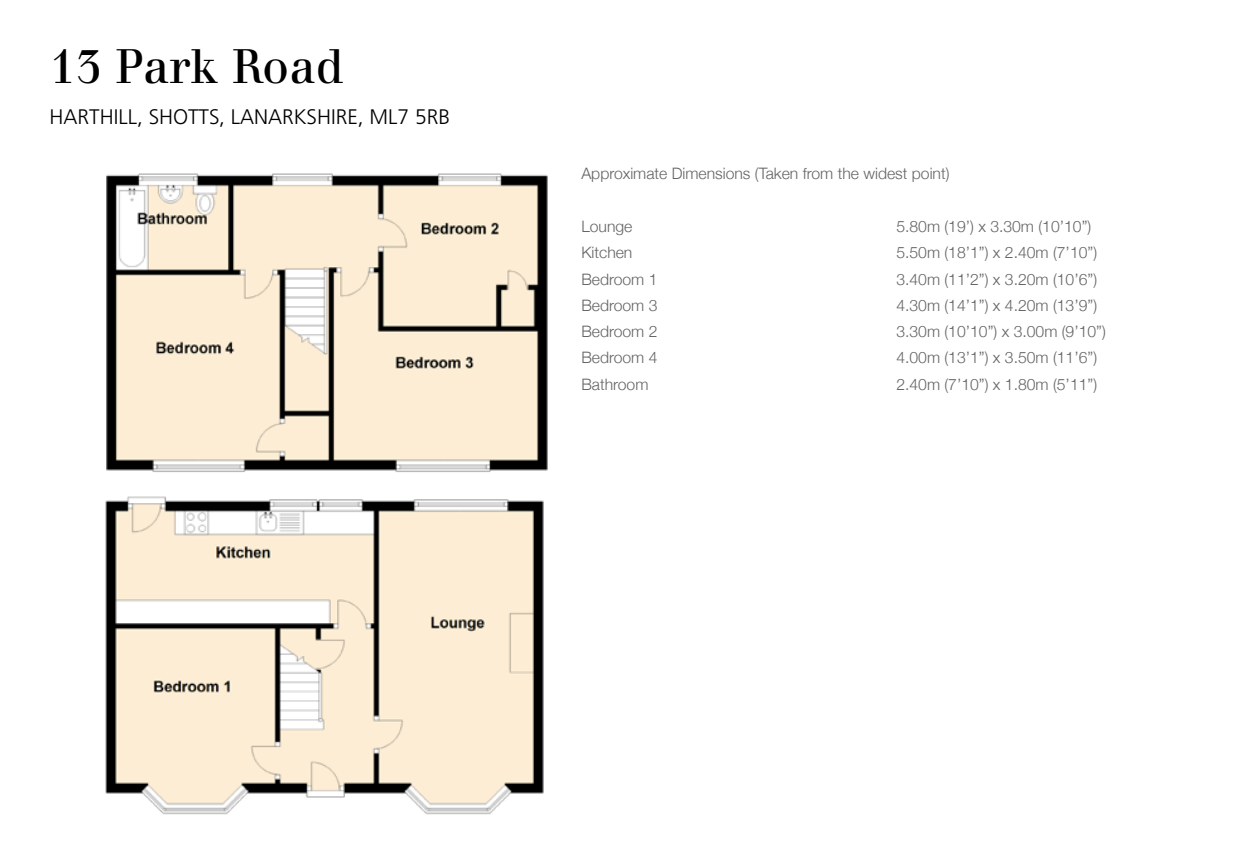
<style>
.page{position:relative;width:1260px;height:864px;background:#fff}
.page>*{position:absolute;margin:0;border:0;box-sizing:border-box;transform-origin:0 0}
.t1{font:47.25px "Justus";color:#000}
.t2{font:300 21px "Frutiger";color:#000}
.t3{font:300 15.75px "Helvetica Neue";color:#646363}
</style>
<div class="page">
<img style="left:105px;top:498px;width:439px;height:317px">
<img style="left:106px;top:173px;width:442px;height:325px">
<h1 class="t1" style="left:50px;top:38px;width:296px">13 Park Road</h1>
<h2 class="t2" style="left:50px;top:105px;width:402px">HARTHILL, SHOTTS, LANARKSHIRE, ML7 5RB</h2>
<p class="t3" style="left:581px;top:161px;width:370px">Approximate Dimensions (Taken from the widest point)</p>
<p class="t3" style="left:581px;top:213px;width:53px">Lounge</p>
<p class="t3" style="left:896px;top:213px;width:196px">5.80m (19’) x 3.30m (10’10”)</p>
<p class="t3" style="left:581px;top:240px;width:53px">Kitchen</p>
<p class="t3" style="left:896px;top:240px;width:202px">5.50m (18’1”) x 2.40m (7’10”)</p>
<p class="t3" style="left:581px;top:266px;width:78px">Bedroom 1</p>
<p class="t3" style="left:896px;top:266px;width:202px">3.40m (11’2”) x 3.20m (10’6”)</p>
<p class="t3" style="left:581px;top:292px;width:78px">Bedroom 3</p>
<p class="t3" style="left:896px;top:292px;width:202px">4.30m (14’1”) x 4.20m (13’9”)</p>
<p class="t3" style="left:581px;top:318px;width:78px">Bedroom 2</p>
<p class="t3" style="left:896px;top:318px;width:211px">3.30m (10’10”) x 3.00m (9’10”)</p>
<p class="t3" style="left:581px;top:345px;width:78px">Bedroom 4</p>
<p class="t3" style="left:896px;top:345px;width:202px">4.00m (13’1”) x 3.50m (11’6”)</p>
<p class="t3" style="left:581px;top:371px;width:69px">Bathroom</p>
<p class="t3" style="left:896px;top:371px;width:202px">2.40m (7’10”) x 1.80m (5’11”)</p>
</div>
